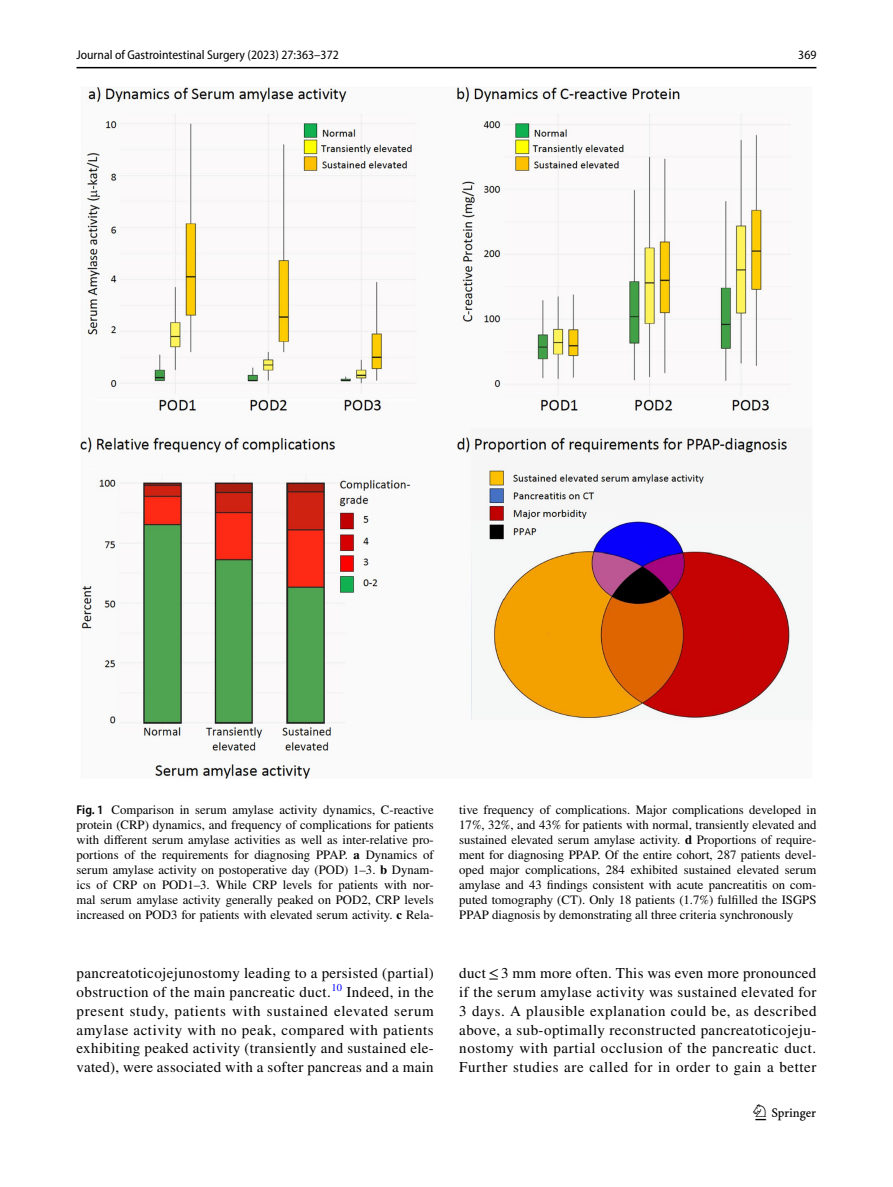
<style>
.page{position:relative;width:893px;height:1187px;background:#fff}
.page>*{position:absolute;margin:0;border:0;box-sizing:border-box;transform-origin:0 0}
.t1{font:22.5px "Springnew Regular 3";color:#000}
.t2{font:15px/18.8px "STIX";letter-spacing:.03em;color:#000;text-align:justify}
.t3{font:12.75px/15px "STIX";color:#000;text-align:justify}
.t4{font:semi-condensed 12.75px "Myriad Pro";color:#000}
.s1{font-family:"Myriad Pro";font-weight:600;font-stretch:semi-condensed}
.s2{font-weight:700}
</style>
<div class="page">
<hr style="left:77px;top:67px;width:739px;height:1px;background:#000">
<img style="left:81px;top:87px;width:710px;height:691px">
<p class="t4" style="left:77px;top:48px;width:264px">Journal of Gastrointestinal Surgery (2023) 27:363–372</p>
<p class="t4" style="left:798px;top:48px;width:20px">369</p>
<p class="t3" style="left:77px;top:802px;width:359px"><span class="s1">Fig. 1</span> Comparison in serum amylase activity dynamics, C-reactive protein (CRP) dynamics, and frequency of complications for patients with different serum amylase activities as well as inter-relative pro&shy;portions of the requirements for diagnosing PPAP. <span class="s2">a</span> Dynamics of serum amylase activity on postoperative day (POD) 1–3. <span class="s2">b</span> Dynam&shy;ics of CRP on POD1–3. While CRP levels for patients with nor&shy;mal serum amylase activity generally peaked on POD2, CRP levels increased on POD3 for patients with elevated serum activity. <span class="s2">c</span> Rela-</p>
<p class="t3" style="left:459px;top:802px;width:359px">tive frequency of complications. Major complications developed in 17%, 32%, and 43% for patients with normal, transiently elevated and sustained elevated serum amylase activity. <span class="s2">d</span> Proportions of require&shy;ment for diagnosing PPAP. Of the entire cohort, 287 patients devel&shy;oped major complications, 284 exhibited sustained elevated serum amylase and 43 findings consistent with acute pancreatitis on com&shy;puted tomography (CT). Only 18 patients (1.7%) fulfilled the ISGPS PPAP diagnosis by demonstrating all three criteria synchronously</p>
<p class="t2" style="left:77px;top:964px;width:359px">pancreatoticojejunostomy leading to a persisted (partial) obstruction of the main pancreatic duct.<sup>10</sup> Indeed, in the present study, patients with sustained elevated serum amylase activity with no peak, compared with patients exhibiting peaked activity (transiently and sustained ele&shy;vated), were associated with a softer pancreas and a main</p>
<p class="t2" style="left:459px;top:964px;width:359px">duct≤3 mm more often. This was even more pronounced if the serum amylase activity was sustained elevated for 3 days. A plausible explanation could be, as described above, a sub-optimally reconstructed pancreatoticojeju&shy;nostomy with partial occlusion of the pancreatic duct.<br>Further studies are called for in order to gain a better</p>
<h1 class="t1" style="left:755px;top:1104px;width:62px">1 3</h1>
</div>
